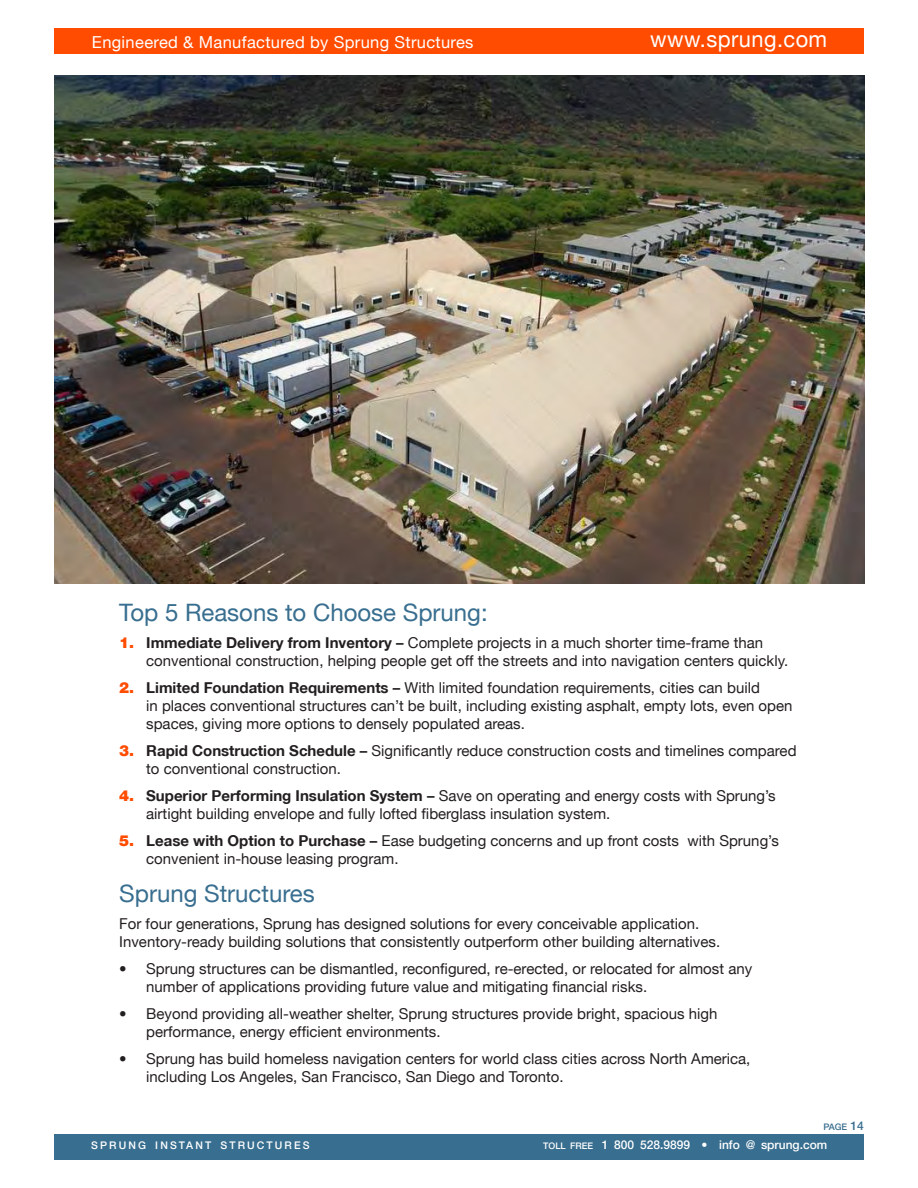
<style>
.page{position:relative;width:918px;height:1188px;background:#fff}
.page>*{position:absolute;margin:0;border:0;box-sizing:border-box;transform-origin:0 0}
.t1{font:24px "Helvetica Neue LT";color:#386e8f}
.t2{font:22.5px "Helvetica Neue LT";letter-spacing:.02em;color:#fff}
.t3{font:16.5px "Helvetica Neue LT";letter-spacing:.02em;color:#fff}
.t4{font:15px/18px "Helvetica Neue LT";color:#231f20}
.t5{font:500 12px "Helvetica Neue LT";color:#fff}
.t6{font:500 10.5px "Helvetica Neue LT";letter-spacing:.2em;color:#fff}
.t7{font:500 9px "Helvetica Neue LT";color:#386e8f}
.s1{font-weight:900;color:#ff4c00}
.s2{font-weight:700}
.s3{font-size:12px}
.s4{font-size:9px}
</style>
<div class="page">
<div style="left:54px;top:28px;width:810px;height:26px;background:#ff4c00"></div>
<div style="left:54px;top:1134px;width:810px;height:26px;background:#386e8f"></div>
<img style="left:55px;top:76px;width:810px;height:507px">
<p class="t3" style="left:92px;top:32px;width:383px">Engineered &amp; Manufactured by Sprung Structures</p>
<h2 class="t2" style="left:650px;top:26px;width:179px">www.sprung.com</h2>
<p class="t1" style="left:119px;top:598px;width:370px">Top 5 Reasons to Choose Sprung:</p>
<p class="t4" style="left:146px;top:633px;width:644px;text-indent:-27px"><span class="s1">1.</span> <span class="s2">Immediate Delivery from Inventory –</span> Complete projects in a much shorter time-frame than conventional construction, helping people get off the streets and into navigation centers quickly.</p>
<p class="t4" style="left:146px;top:678px;width:648px;text-indent:-27px"><span class="s1">2.</span> <span class="s2">Limited Foundation Requirements –</span> With limited foundation requirements, cities can build<br>in places conventional structures can’t be built, including existing asphalt, empty lots, even open spaces, giving more options to densely populated areas.</p>
<p class="t4" style="left:146px;top:741px;width:652px;text-indent:-27px"><span class="s1">3.</span> <span class="s2">Rapid Construction Schedule –</span> Significantly reduce construction costs and timelines compared to conventional construction.</p>
<p class="t4" style="left:146px;top:786px;width:631px;text-indent:-27px"><span class="s1">4.</span> <span class="s2">Superior Performing Insulation System –</span> Save on operating and energy costs with Sprung’s airtight building envelope and fully lofted fiberglass insulation system.</p>
<p class="t4" style="left:146px;top:831px;width:634px;text-indent:-27px"><span class="s1">5.</span> <span class="s2">Lease with Option to Purchase –</span> Ease budgeting concerns and up front costs with Sprung’s convenient in-house leasing program.</p>
<p class="t1" style="left:119px;top:879px;width:197px">Sprung Structures</p>
<p class="t4" style="left:119px;top:914px;width:602px">For four generations, Sprung has designed solutions for every conceivable application.<br>Inventory-ready building solutions that consistently outperform other building alternatives.</p>
<p class="t4" style="left:146px;top:959px;width:607px;text-indent:-27px">• Sprung structures can be dismantled, reconfigured, re-erected, or relocated for almost any number of applications providing future value and mitigating financial risks.</p>
<p class="t4" style="left:146px;top:1004px;width:573px;text-indent:-27px">• Beyond providing all-weather shelter, Sprung structures provide bright, spacious high performance, energy efficient environments.</p>
<p class="t4" style="left:146px;top:1049px;width:606px;text-indent:-27px">• Sprung has build homeless navigation centers for world class cities across North America, including Los Angeles, San Francisco, San Diego and Toronto.</p>
<p class="t7" style="left:823px;top:1122px;width:42px">PAGE <span class="s3">14</span></p>
<p class="t6" style="left:91px;top:1139px;width:220px">SPRUNG INSTANT STRUCTURES</p>
<p class="t5" style="left:543px;top:1138px;width:286px"><span class="s4">TOLL FREE</span> 1 800 528.9899 • info @ sprung.com</p>
</div>
